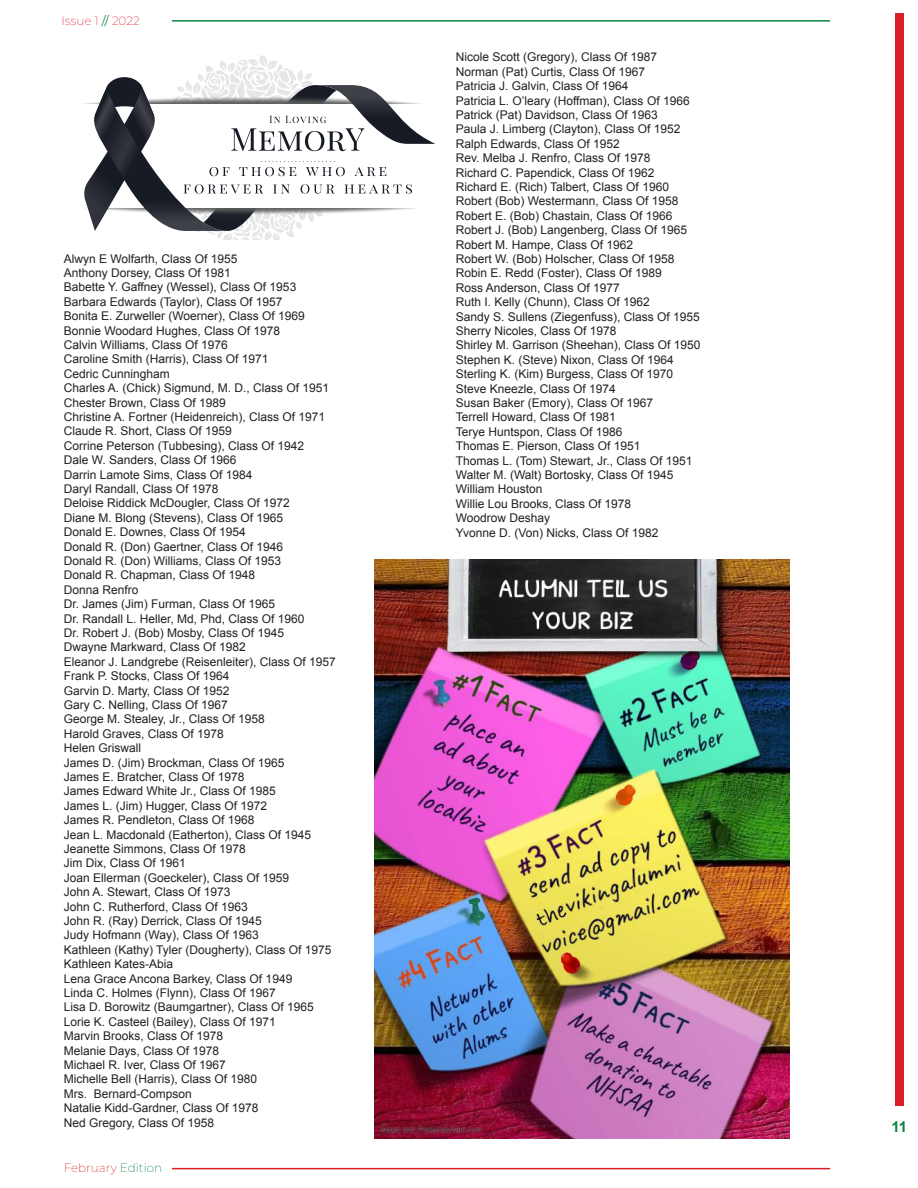
<style>
.page{position:relative;width:918px;height:1188px;background:#fff}
.page>*{position:absolute;margin:0;border:0;box-sizing:border-box;transform-origin:0 0}
.t1{font:700 15px "Arial";color:#0d8542}
.t2{font:12px/14.4px "Arial";color:#231f20}
.t3{font:200 12px "Montserrat";color:#da2026}
.s1{font-weight:400;color:#0d8542}
.s2{color:#0d8542}
</style>
<div class="page">
<div style="left:895px;top:14px;width:9px;height:1092px;background:#da2026"></div>
<hr style="left:172px;top:20px;width:658px;height:2px;background:#0d8542">
<hr style="left:172px;top:1168px;width:658px;height:1px;background:#da2026">
<svg style="left:84px;top:55px;width:351px;height:185px"></svg>
<img style="left:374px;top:560px;width:416px;height:578px">
<p class="t3" style="left:62px;top:13px;width:80px">Issue 1 <span class="s1">//</span> 2022</p>
<p class="t2" style="left:64px;top:251px;width:274px">Alwyn E Wolfarth, Class Of 1955<br>Anthony Dorsey, Class Of 1981<br>Babette Y. Gaffney (Wessel), Class Of 1953<br>Barbara Edwards (Taylor), Class Of 1957<br>Bonita E. Zurweller (Woerner), Class Of 1969<br>Bonnie Woodard Hughes, Class Of 1978<br>Calvin Williams, Class Of 1976<br>Caroline Smith (Harris), Class Of 1971<br>Cedric Cunningham<br>Charles A. (Chick) Sigmund, M. D., Class Of 1951<br>Chester Brown, Class Of 1989<br>Christine A. Fortner (Heidenreich), Class Of 1971<br>Claude R. Short, Class Of 1959<br>Corrine Peterson (Tubbesing), Class Of 1942<br>Dale W. Sanders, Class Of 1966<br>Darrin Lamote Sims, Class Of 1984<br>Daryl Randall, Class Of 1978<br>Deloise Riddick McDougler, Class Of 1972<br>Diane M. Blong (Stevens), Class Of 1965<br>Donald E. Downes, Class Of 1954<br>Donald R. (Don) Gaertner, Class Of 1946<br>Donald R. (Don) Williams, Class Of 1953<br>Donald R. Chapman, Class Of 1948<br>Donna Renfro<br>Dr. James (Jim) Furman, Class Of 1965<br>Dr. Randall L. Heller, Md, Phd, Class Of 1960<br>Dr. Robert J. (Bob) Mosby, Class Of 1945<br>Dwayne Markward, Class Of 1982<br>Eleanor J. Landgrebe (Reisenleiter), Class Of 1957<br>Frank P. Stocks, Class Of 1964<br>Garvin D. Marty, Class Of 1952<br>Gary C. Nelling, Class Of 1967<br>George M. Stealey, Jr., Class Of 1958<br>Harold Graves, Class Of 1978<br>Helen Griswall<br>James D. (Jim) Brockman, Class Of 1965<br>James E. Bratcher, Class Of 1978<br>James Edward White Jr., Class Of 1985<br>James L. (Jim) Hugger, Class Of 1972<br>James R. Pendleton, Class Of 1968<br>Jean L. Macdonald (Eatherton), Class Of 1945<br>Jeanette Simmons, Class Of 1978<br>Jim Dix, Class Of 1961<br>Joan Ellerman (Goeckeler), Class Of 1959<br>John A. Stewart, Class Of 1973<br>John C. Rutherford, Class Of 1963<br>John R. (Ray) Derrick, Class Of 1945<br>Judy Hofmann (Way), Class Of 1963<br>Kathleen (Kathy) Tyler (Dougherty), Class Of 1975<br>Kathleen Kates-Abia<br>Lena Grace Ancona Barkey, Class Of 1949<br>Linda C. Holmes (Flynn), Class Of 1967<br>Lisa D. Borowitz (Baumgartner), Class Of 1965<br>Lorie K. Casteel (Bailey), Class Of 1971<br>Marvin Brooks, Class Of 1978<br>Melanie Days, Class Of 1978<br>Michael R. Iver, Class Of 1967<br>Michelle Bell (Harris), Class Of 1980<br>Mrs. Bernard-Compson<br>Natalie Kidd-Gardner, Class Of 1978<br>Ned Gregory, Class Of 1958</p>
<p class="t3" style="left:64px;top:1160px;width:100px">February <span class="s2">Edition</span></p>
<p class="t2" style="left:456px;top:50px;width:246px">Nicole Scott (Gregory), Class Of 1987<br>Norman (Pat) Curtis, Class Of 1967<br>Patricia J. Galvin, Class Of 1964<br>Patricia L. O’leary (Hoffman), Class Of 1966<br>Patrick (Pat) Davidson, Class Of 1963<br>Paula J. Limberg (Clayton), Class Of 1952<br>Ralph Edwards, Class Of 1952<br>Rev. Melba J. Renfro, Class Of 1978<br>Richard C. Papendick, Class Of 1962<br>Richard E. (Rich) Talbert, Class Of 1960<br>Robert (Bob) Westermann, Class Of 1958<br>Robert E. (Bob) Chastain, Class Of 1966<br>Robert J. (Bob) Langenberg, Class Of 1965<br>Robert M. Hampe, Class Of 1962<br>Robert W. (Bob) Holscher, Class Of 1958<br>Robin E. Redd (Foster), Class Of 1989<br>Ross Anderson, Class Of 1977<br>Ruth I. Kelly (Chunn), Class Of 1962<br>Sandy S. Sullens (Ziegenfuss), Class Of 1955<br>Sherry Nicoles, Class Of 1978<br>Shirley M. Garrison (Sheehan), Class Of 1950<br>Stephen K. (Steve) Nixon, Class Of 1964<br>Sterling K. (Kim) Burgess, Class Of 1970<br>Steve Kneezle, Class Of 1974<br>Susan Baker (Emory), Class Of 1967<br>Terrell Howard, Class Of 1981<br>Terye Huntspon, Class Of 1986<br>Thomas E. Pierson, Class Of 1951<br>Thomas L. (Tom) Stewart, Jr., Class Of 1951<br>Walter M. (Walt) Bortosky, Class Of 1945<br>William Houston<br>Willie Lou Brooks, Class Of 1978<br>Woodrow Deshay<br>Yvonne D. (Von) Nicks, Class Of 1982</p>
<p class="t1" style="left:891px;top:1117px;width:17px">11</p>
</div>
